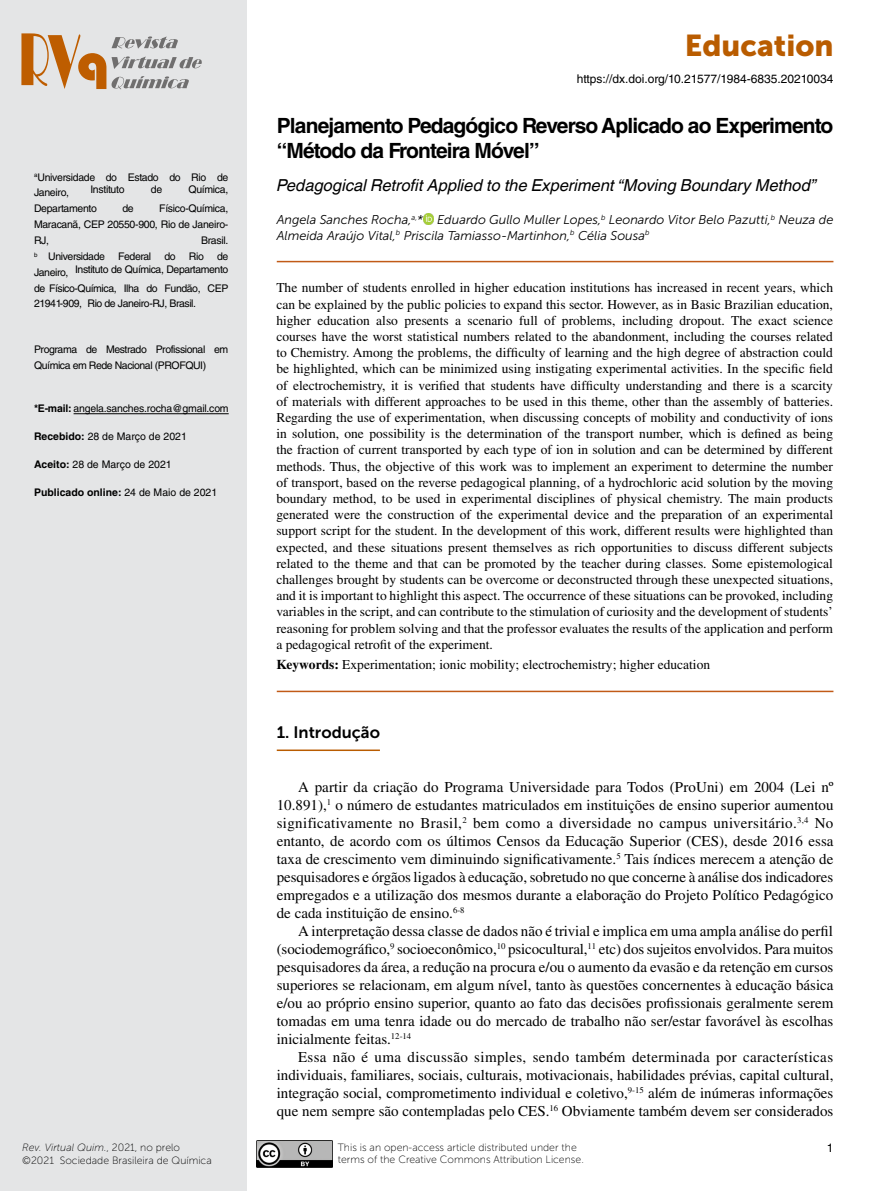
<style>
.page{position:relative;width:893px;height:1191px;background:#fff}
.page>*{position:absolute;margin:0;border:0;box-sizing:border-box;transform-origin:0 0}
.t1{font:30px "Museo Sans 900";color:#b95c00}
.t2{font:700 21px/25.2px "Helvetica LT Std";letter-spacing:-.04em;color:#000}
.t3{font:italic 16.5px "Helvetica World";color:#000}
.t4{font:16.5px "Museo Sans 700";color:#000}
.t5{font:15px/18px "Times LT Std";color:#000;text-align:justify}
.t6{font:13.5px/16.2px "Times LT Std";color:#000;text-align:justify}
.t7{font:italic 12.75px/15.3px "Museo Sans 300";color:#000}
.t8{font:12px "Helvetica LT Std";color:#000}
.t9{font:10.5px/15.9px "Helvetica LT Std";letter-spacing:-.04em;color:#000}
.t10{font:10.5px/12.6px "Museo Sans 100";color:#000}
.t11{font:10.5px "Helvetica LT Std";color:#000}
.t12{font:10.5px "Helvetica LT Std";letter-spacing:-.02em;color:#000}
.t13{font:700 10.5px "Helvetica LT Std";color:#000}
.s1{font-weight:700}
.s2{font-weight:400}
.s3{font-style:italic}
</style>
<div class="page">
<div style="left:0;top:0;width:247px;height:1191px;background:#e4e5e6"></div>
<svg style="left:21px;top:33px;width:181px;height:56px"></svg>
<img style="left:256px;top:1140px;width:77px;height:27px">
<svg style="left:423px;top:214px;width:11px;height:10px"></svg>
<hr style="left:277px;top:261px;width:556px;height:1px;background:#c15a17">
<hr style="left:277px;top:690px;width:556px;height:2px;background:#c15a17">
<hr style="left:74px;top:413px;width:155px;height:1px;background:#000">
<hr style="left:277px;top:749px;width:103px;height:2px;background:#b95c00">
<p class="t9" style="left:34px;top:169px;width:196px"><sup>a</sup>Universidade do Estado do Rio de<br>Janeiro,</p>
<p class="t9" style="left:90px;top:181px;width:36px">Instituto</p>
<p class="t9" style="left:151px;top:181px;width:13px">de</p>
<p class="t9" style="left:189px;top:181px;width:41px">Química,</p>
<p class="t9" style="left:34px;top:200px;width:65px">Departamento</p>
<p class="t9" style="left:122px;top:200px;width:13px">de</p>
<p class="t9" style="left:34px;top:200px;width:196px;text-align:justify;text-indent:125px">Físico-Química, Maracanã, CEP 20550-900, Rio de Janeiro-RJ,</p>
<p class="t9" style="left:201px;top:232px;width:29px">Brasil.</p>
<p class="t9" style="left:34px;top:248px;width:72px"><sup>b</sup> Universidade</p>
<p class="t9" style="left:118px;top:248px;width:35px">Federal</p>
<p class="t9" style="left:164px;top:248px;width:13px">do</p>
<p class="t9" style="left:189px;top:248px;width:16px">Rio</p>
<p class="t9" style="left:34px;top:250px;width:196px;line-height:12.5px;text-align:right">de<br>Janeiro, Instituto de Química, Departamento</p>
<p class="t9" style="left:34px;top:280px;width:196px;line-height:15.3px">de Físico-Química, Ilha do Fundão, CEP<br>21941-909, Rio de Janeiro-RJ, Brasil.</p>
<p class="t9" style="left:34px;top:341px;width:196px">Programa de Mestrado Profissional em<br>Química em Rede Nacional (PROFQUI)</p>
<p class="t12" style="left:34px;top:402px;width:196px"><span class="s1">*E-mail:</span> angela.sanches.rocha@gmail.com</p>
<p class="t11" style="left:34px;top:430px;width:154px"><span class="s1">Recebido:</span> 28 de Março de 2021</p>
<p class="t11" style="left:34px;top:458px;width:139px"><span class="s1">Aceito:</span> 28 de Março de 2021</p>
<p class="t13" style="left:34px;top:485px;width:185px">Publicado online: <span class="s2">24 de Maio de 2021</span></p>
<h1 class="t1" style="left:685px;top:28px;width:150px">Education</h1>
<p class="t8" style="left:577px;top:72px;width:258px">https://dx.doi.org/10.21577/1984-6835.20210034</p>
<h2 class="t2" style="left:277px;top:112px;width:558px">Planejamento Pedagógico Reverso Aplicado ao Experimento “Método da Fronteira Móvel”</h2>
<p class="t3" style="left:277px;top:176px;width:541px">Pedagogical Retrofit Applied to the Experiment “Moving Boundary Method”</p>
<p class="t7" style="left:277px;top:212px;width:558px">Angela Sanches Rocha,<sup>a,</sup>* Eduardo Gullo Muller Lopes,<sup>b</sup> Leonardo Vitor Belo Pazutti,<sup>b</sup> Neuza de<br>Almeida Araújo Vital,<sup>b</sup> Priscila Tamiasso-Martinhon,<sup>b</sup> Célia Sousa<sup>b</sup></p>
<p class="t6" style="left:276px;top:279px;width:558px">The number of students enrolled in higher education institutions has increased in recent years, which can be explained by the public policies to expand this sector. However, as in Basic Brazilian education, higher education also presents a scenario full of problems, including dropout. The exact science courses have the worst statistical numbers related to the abandonment, including the courses related to Chemistry. Among the problems, the difficulty of learning and the high degree of abstraction could be highlighted, which can be minimized using instigating experimental activities. In the specific field of electrochemistry, it is verified that students have difficulty understanding and there is a scarcity of materials with different approaches to be used in this theme, other than the assembly of batteries.<br>Regarding the use of experimentation, when discussing concepts of mobility and conductivity of ions in solution, one possibility is the determination of the transport number, which is defined as being the fraction of current transported by each type of ion in solution and can be determined by different methods. Thus, the objective of this work was to implement an experiment to determine the number of transport, based on the reverse pedagogical planning, of a hydrochloric acid solution by the moving boundary method, to be used in experimental disciplines of physical chemistry. The main products generated were the construction of the experimental device and the preparation of an experimental support script for the student. In the development of this work, different results were highlighted than expected, and these situations present themselves as rich opportunities to discuss different subjects related to the theme and that can be promoted by the teacher during classes. Some epistemological challenges brought by students can be overcome or deconstructed through these unexpected situations, and it is important to highlight this aspect. The occurrence of these situations can be provoked, including variables in the script, and can contribute to the stimulation of curiosity and the development of students’ reasoning for problem solving and that the professor evaluates the results of the application and perform a pedagogical retrofit of the experiment.</p>
<p class="t6" style="left:276px;top:656px;width:435px"><span class="s1">Keywords:</span> Experimentation; ionic mobility; electrochemistry; higher education</p>
<p class="t4" style="left:277px;top:723px;width:105px">1. Introdução</p>
<p class="t5" style="left:277px;top:778px;width:558px;text-indent:21px">A partir da criação do Programa Universidade para Todos (ProUni) em 2004 (Lei nº 10.891),<sup>1</sup> o número de estudantes matriculados em instituições de ensino superior aumentou significativamente no Brasil,<sup>2</sup> bem como a diversidade no campus universitário.<sup>3,4</sup> No entanto, de acordo com os últimos Censos da Educação Superior (CES), desde 2016 essa taxa de crescimento vem diminuindo significativamente.<sup>5</sup> Tais índices merecem a atenção de pesquisadores e órgãos ligados à educação, sobretudo no que concerne à análise dos indicadores empregados e a utilização dos mesmos durante a elaboração do Projeto Político Pedagógico de cada instituição de ensino.<sup>6-8</sup></p>
<p class="t5" style="left:277px;top:922px;width:558px;text-indent:21px">A interpretação dessa classe de dados não é trivial e implica em uma ampla análise do perfil (sociodemográfico,<sup>9</sup> socioeconômico,<sup>10</sup> psicocultural,<sup>11</sup> etc) dos sujeitos envolvidos. Para muitos pesquisadores da área, a redução na procura e/ou o aumento da evasão e da retenção em cursos superiores se relacionam, em algum nível, tanto às questões concernentes à educação básica e/ou ao próprio ensino superior, quanto ao fato das decisões profissionais geralmente serem tomadas em uma tenra idade ou do mercado de trabalho não ser/estar favorável às escolhas inicialmente feitas.<sup>12-14</sup></p>
<p class="t5" style="left:277px;top:1048px;width:558px;text-indent:21px">Essa não é uma discussão simples, sendo também determinada por características individuais, familiares, sociais, culturais, motivacionais, habilidades prévias, capital cultural, integração social, comprometimento individual e coletivo,<sup>9-15</sup> além de inúmeras informações que nem sempre são contempladas pelo CES.<sup>16</sup> Obviamente também devem ser considerados</p>
<p class="t10" style="left:22px;top:1141px;width:191px"><span class="s3">Rev. Virtual Quim.</span>, 2021, no prelo ©2021 Sociedade Brasileira de Química</p>
<p class="t10" style="left:338px;top:1140px;width:240px">This is an open-access article distributed under the</p>
<p class="t8" style="left:827px;top:1140px;width:8px">1</p>
<p class="t10" style="left:338px;top:1153px;width:247px">terms of the Creative Commons Attribution License.</p>
</div>
